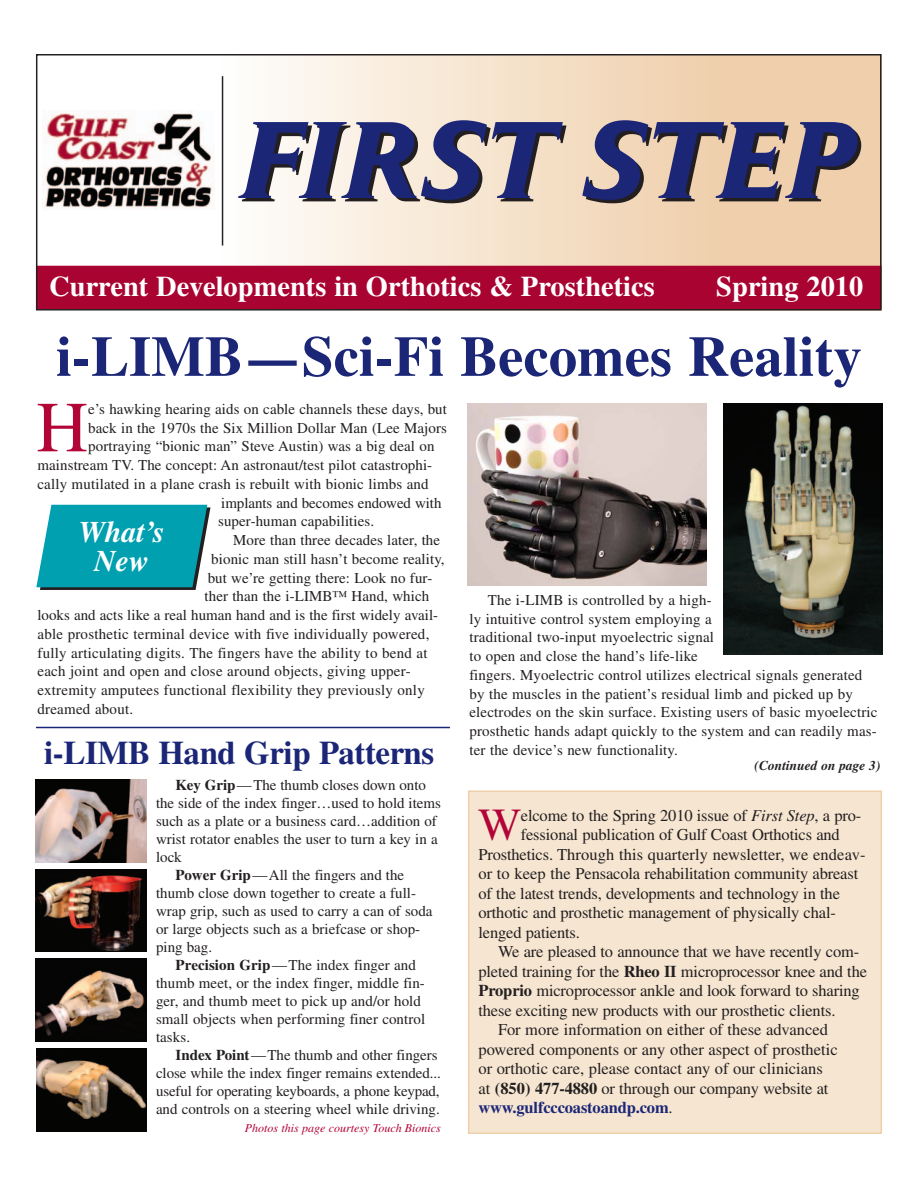
<style>
.page{position:relative;width:918px;height:1188px;background:#fff}
.page>*{position:absolute;margin:0;border:0;box-sizing:border-box;transform-origin:0 0}
.t1{font:71.55px "Times";color:#b30437}
.t2{font:700 57px "Times";color:#1b2677}
.t3{font:45.9px "Times";color:#b30437}
.t4{font:700 33px "Times";letter-spacing:-.01em;color:#1b2677}
.t5{font:italic 700 30px/28.5px "Times";color:#fff;text-align:center}
.t6{font:700 28.5px "Times";color:#fff}
.t7{font:16.5px "Times";letter-spacing:-.01em;color:#231f20}
.t8{font:700 16.5px "Times";letter-spacing:-.01em;color:#1b2677}
.t9{font:15px/18.8px "Times";letter-spacing:.005em;color:#231f20}
.t10{font:italic 700 13.5px "Times";color:#231f20}
.t11{font:italic 12px "Times";color:#b30437}
.s1{font-weight:700}
.s2{font-style:italic}
.s3{font-weight:400;color:#231f20}
</style>
<div class="page">
<svg style="left:36px;top:505px;width:174px;height:85px;background:#17a1af"></svg>
<img style="left:36px;top:779px;width:111px;height:83px">
<img style="left:36px;top:869px;width:111px;height:83px">
<img style="left:36px;top:959px;width:111px;height:83px">
<img style="left:36px;top:1048px;width:111px;height:83px">
<img style="left:724px;top:403px;width:158px;height:252px">
<img style="left:468px;top:403px;width:238px;height:182px">
<hr style="left:36px;top:727px;width:414px;height:1px;background:#1b2677">
<img style="left:43px;top:110px;width:171px;height:100px">
<div style="left:37px;top:266px;width:844px;height:43px;background:#a90332"></div>
<hr style="left:222px;top:76px;width:1px;height:170px;background:#231f20">
<svg style="left:238px;top:120px;width:328px;height:83px;background:#86849e"></svg>
<svg style="left:582px;top:120px;width:279px;height:83px;background:#83788a"></svg>
<div style="left:36px;top:54px;width:846px;height:256px;border:1px solid #231f20"></div>
<div style="left:469px;top:791px;width:412px;height:342px;background:#f6e6d1"></div>
<div style="left:468px;top:790px;width:414px;height:344px;border:2px solid #efcfaa"></div>
<h3 class="t6" style="left:49px;top:270px;width:607px">Current Developments in Orthotics &amp; Prosthetics</h3>
<h3 class="t6" style="left:716px;top:270px;width:149px">Spring 2010</h3>
<h2 class="t2" style="left:56px;top:324px;width:807px">i-LIMB—Sci-Fi Becomes Reality</h2>
<h1 class="t1" style="left:36px;top:402px;width:53px">H</h1>
<p class="t9" style="left:88px;top:401px;width:360px">e’s hawking hearing aids on cable channels these days, but</p>
<p class="t9" style="left:88px;top:420px;width:360px">back in the 1970s the Six Million Dollar Man (Lee Majors</p>
<p class="t9" style="left:88px;top:438px;width:348px">portraying “bionic man” Steve Austin) was a big deal on</p>
<p class="t9" style="left:37px;top:457px;width:396px">mainstream TV. The concept: An astronaut/test pilot catastrophi-</p>
<p class="t9" style="left:37px;top:476px;width:393px">cally mutilated in a plane crash is rebuilt with bionic limbs and</p>
<p class="t9" style="left:221px;top:495px;width:222px">implants and becomes endowed with</p>
<p class="t9" style="left:218px;top:513px;width:158px">super-human capabilities.</p>
<p class="t9" style="left:233px;top:532px;width:209px">More than three decades later, the</p>
<p class="t9" style="left:211px;top:551px;width:235px">bionic man still hasn’t become reality,</p>
<p class="t9" style="left:208px;top:570px;width:226px">but we’re getting there: Look no fur-</p>
<p class="t9" style="left:205px;top:588px;width:226px">ther than the i-LIMB™ Hand, which</p>
<p class="t9" style="left:37px;top:607px;width:402px">looks and acts like a real human hand and is the first widely avail-</p>
<p class="t9" style="left:37px;top:626px;width:394px">able prosthetic terminal device with five individually powered,</p>
<p class="t9" style="left:37px;top:645px;width:392px">fully articulating digits. The fingers have the ability to bend at</p>
<p class="t9" style="left:37px;top:663px;width:375px">each joint and open and close around objects, giving upper-</p>
<p class="t9" style="left:37px;top:682px;width:389px">extremity amputees functional flexibility they previously only</p>
<p class="t9" style="left:37px;top:701px;width:97px">dreamed about.</p>
<h3 class="t5" style="left:79px;top:520px;width:88px">What’s<br>New</h3>
<p class="t9" style="left:469px;top:592px;width:410px;text-indent:18px">The i-LIMB is controlled by a high-<br>ly intuitive control system employing a<br>traditional two-input myoelectric signal<br>to open and close the hand’s life-like<br>fingers. Myoelectric control utilizes electrical signals generated by the muscles in the patient’s residual limb and picked up by electrodes on the skin surface. Existing users of basic myoelectric prosthetic hands adapt quickly to the system and can readily mas&shy;ter the device’s new functionality.</p>
<h3 class="t4" style="left:44px;top:734px;width:392px">i-LIMB Hand Grip Patterns</h3>
<p class="t9" style="left:176px;top:777px;width:252px"><span class="s1">Key Grip</span>—The thumb closes down onto</p>
<p class="t9" style="left:156px;top:795px;width:286px">the side of the index finger…used to hold items</p>
<p class="t9" style="left:156px;top:813px;width:282px">such as a plate or a business card…addition of</p>
<p class="t9" style="left:156px;top:831px;width:283px">wrist rotator enables the user to turn a key in a</p>
<p class="t9" style="left:156px;top:849px;width:27px">lock</p>
<p class="t9" style="left:176px;top:867px;width:230px"><span class="s1">Power Grip</span>—All the fingers and the</p>
<p class="t9" style="left:156px;top:885px;width:262px">thumb close down together to create a full-</p>
<p class="t9" style="left:156px;top:903px;width:278px">wrap grip, such as used to carry a can of soda</p>
<p class="t9" style="left:156px;top:921px;width:266px">or large objects such as a briefcase or shop-</p>
<p class="t9" style="left:156px;top:939px;width:58px">ping bag.</p>
<p class="t9" style="left:176px;top:957px;width:242px"><span class="s1">Precision Grip</span>—The index finger and</p>
<p class="t9" style="left:156px;top:975px;width:270px">thumb meet, or the index finger, middle fin-</p>
<p class="t9" style="left:156px;top:993px;width:267px">ger, and thumb meet to pick up and/or hold</p>
<p class="t9" style="left:156px;top:1011px;width:271px">small objects when performing finer control</p>
<p class="t9" style="left:156px;top:1029px;width:36px">tasks.</p>
<p class="t9" style="left:176px;top:1047px;width:263px"><span class="s1">Index Point</span>—The thumb and other fingers</p>
<p class="t9" style="left:156px;top:1065px;width:287px">close while the index finger remains extended...</p>
<p class="t9" style="left:156px;top:1083px;width:285px">useful for operating keyboards, a phone keypad,</p>
<p class="t9" style="left:156px;top:1101px;width:285px">and controls on a steering wheel while driving.</p>
<p class="t11" style="left:245px;top:1123px;width:198px">Photos this page courtesy Touch Bionics</p>
<p class="t10" style="left:755px;top:761px;width:127px">(Continued on page 3)</p>
<h3 class="t3" style="left:478px;top:809px;width:45px">W</h3>
<p class="t7" style="left:521px;top:809px;width:342px">elcome to the Spring 2010 issue of <span class="s2">First Step</span>, a pro-</p>
<p class="t7" style="left:521px;top:829px;width:321px">fessional publication of Gulf Coast Orthotics and</p>
<p class="t7" style="left:478px;top:848px;width:389px">Prosthetics. Through this quarterly newsletter, we endeav-</p>
<p class="t7" style="left:478px;top:868px;width:381px">or to keep the Pensacola rehabilitation community abreast</p>
<p class="t7" style="left:478px;top:887px;width:363px">of the latest trends, developments and technology in the</p>
<p class="t7" style="left:478px;top:907px;width:359px">orthotic and prosthetic management of physically chal-</p>
<p class="t7" style="left:478px;top:926px;width:103px">lenged patients.</p>
<p class="t7" style="left:498px;top:946px;width:363px">We are pleased to announce that we have recently com-</p>
<p class="t7" style="left:478px;top:965px;width:390px">pleted training for the <span class="s1">Rheo II</span> microprocessor knee and the</p>
<p class="t7" style="left:478px;top:985px;width:383px"><span class="s1">Proprio</span> microprocessor ankle and look forward to sharing</p>
<p class="t7" style="left:478px;top:1004px;width:359px">these exciting new products with our prosthetic clients.</p>
<p class="t7" style="left:498px;top:1024px;width:331px">For more information on either of these advanced</p>
<p class="t7" style="left:478px;top:1043px;width:361px">powered components or any other aspect of prosthetic</p>
<p class="t7" style="left:478px;top:1063px;width:346px">or orthotic care, please contact any of our clinicians</p>
<p class="t7" style="left:478px;top:1082px;width:352px">at <span class="s1">(850) 477-4880</span> or through our company website at</p>
<p class="t8" style="left:478px;top:1098px;width:196px">www.gulfcccoastoandp.com<span class="s3">.</span></p>
</div>
